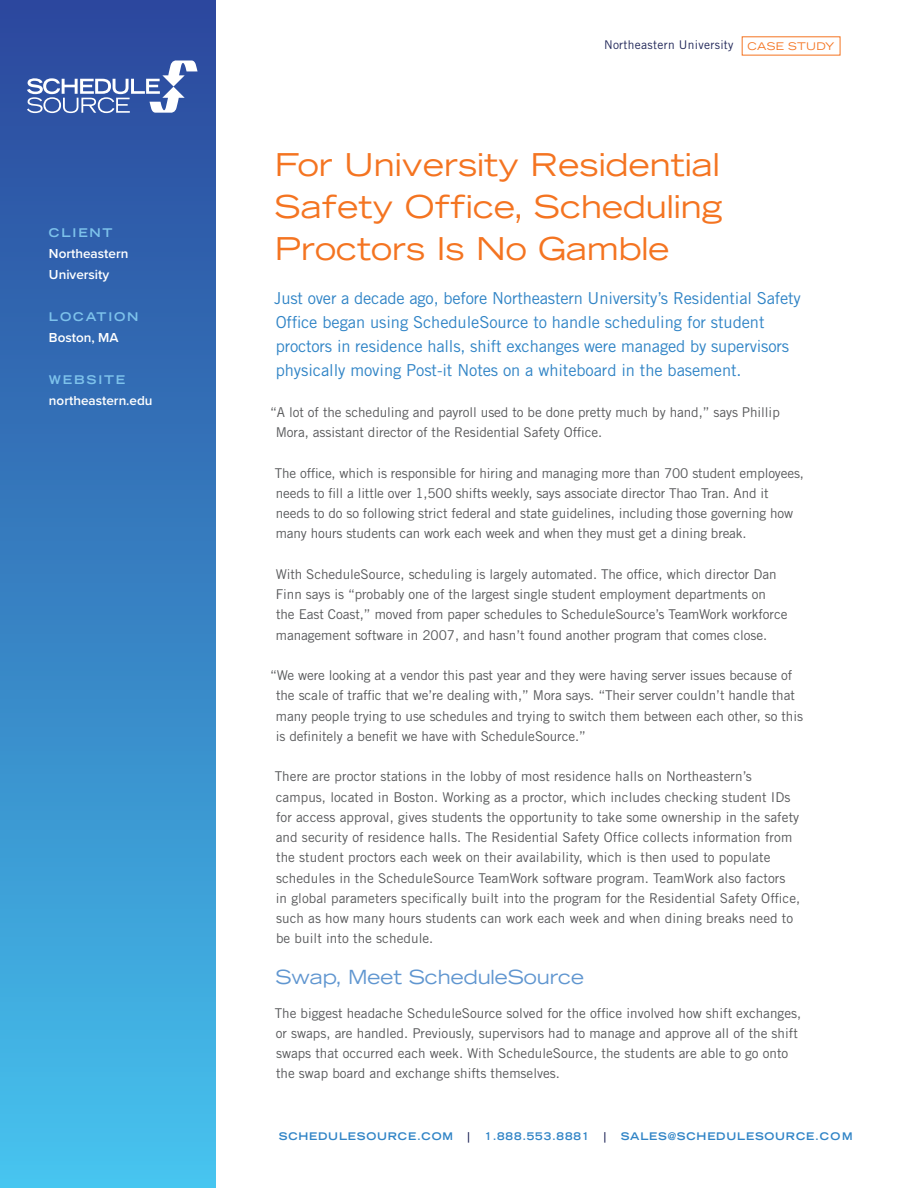
<style>
.page{position:relative;width:918px;height:1188px;background:#fff}
.page>*{position:absolute;margin:0;border:0;box-sizing:border-box;transform-origin:0 0}
.t1{font:expanded 31.5px/42px "Trade Gothic LH";color:#f47421;text-align:justify}
.t2{font:expanded 19.5px "Trade Gothic LH";letter-spacing:-.005em;color:#6096d0}
.t3{font:16.5px/24px "Trade Gothic";letter-spacing:-.01em;color:#3084c6}
.t4{font:13.5px/20.2px "Trade Gothic";letter-spacing:-.005em;color:#58595b}
.t5{font:600 13.5px/21px "Proxima Nova";color:#fff}
.t6{font:12px "Trade Gothic";letter-spacing:.025em;color:#212759}
.t7{font:700 expanded 12px "Trade Gothic LH";letter-spacing:.15em;color:#7dc2eb}
.t8{font:700 expanded 10.5px "Trade Gothic LH";letter-spacing:.075em;color:#3084c6}
.t9{font:700 expanded 10.5px "Trade Gothic LH";color:#212759}
.s1{font-family:"Trade Gothic LH";font-stretch:expanded;font-size:10.5px;color:#f47421}
</style>
<div class="page">
<div style="left:0;top:0;width:216px;height:1188px;background:linear-gradient(to bottom,#2a459b,#45c1ed)"></div>
<svg style="left:27px;top:61px;width:171px;height:52px"></svg>
<p class="t7" style="left:49px;top:224px;width:65px">CLIENT</p>
<p class="t5" style="left:49px;top:242px;width:81px">Northeastern<br>University</p>
<p class="t7" style="left:49px;top:308px;width:91px">LOCATION</p>
<p class="t5" style="left:49px;top:326px;width:71px">Boston, MA</p>
<p class="t7" style="left:49px;top:371px;width:78px">WEBSITE</p>
<p class="t5" style="left:49px;top:389px;width:105px">northeastern.edu</p>
<p class="t6" style="left:604px;top:38px;width:232px">Northeastern University <span class="s1">CASE STUDY</span></p>
<h1 class="t1" style="left:275px;top:143px;width:450px">For University Residential Safety Office, Scheduling Proctors Is No Gamble</h1>
<p class="t3" style="left:274px;top:286px;width:528px">Just over a decade ago, before Northeastern University’s Residential Safety Office began using ScheduleSource to handle scheduling for student proctors in residence halls, shift exchanges were managed by supervisors physically moving Post-it Notes on a whiteboard in the basement.</p>
<p class="t4" style="left:276px;top:402px;width:506px;text-indent:-6px">“A lot of the scheduling and payroll used to be done pretty much by hand,” says Phillip<br>Mora, assistant director of the Residential Safety Office.</p>
<p class="t4" style="left:275px;top:462px;width:531px">The office, which is responsible for hiring and managing more than 700 student employees, needs to fill a little over 1,500 shifts weekly, says associate director Thao Tran. And it needs to do so following strict federal and state guidelines, including those governing how many hours students can work each week and when they must get a dining break.</p>
<p class="t4" style="left:276px;top:564px;width:513px">With ScheduleSource, scheduling is largely automated. The office, which director Dan Finn says is “probably one of the largest single student employment departments on the East Coast,” moved from paper schedules to ScheduleSource’s TeamWork workforce management software in 2007, and hasn’t found another program that comes close.</p>
<p class="t4" style="left:276px;top:665px;width:529px;text-indent:-6px">“We were looking at a vendor this past year and they were having server issues because of the scale of traffic that we’re dealing with,” Mora says. “Their server couldn’t handle that many people trying to use schedules and trying to switch them between each other, so this is definitely a benefit we have with ScheduleSource.”</p>
<p class="t4" style="left:275px;top:766px;width:527px">There are proctor stations in the lobby of most residence halls on Northeastern’s campus, located in Boston. Working as a proctor, which includes checking student IDs for access approval, gives students the opportunity to take some ownership in the safety and security of residence halls. The Residential Safety Office collects information from the student proctors each week on their availability, which is then used to populate schedules in the ScheduleSource TeamWork software program. TeamWork also factors<br>in global parameters specifically built into the program for the Residential Safety Office, such as how many hours students can work each week and when dining breaks need to be built into the schedule.</p>
<h2 class="t2" style="left:275px;top:964px;width:310px">Swap, Meet ScheduleSource</h2>
<p class="t4" style="left:275px;top:1002px;width:528px">The biggest headache ScheduleSource solved for the office involved how shift exchanges, or swaps, are handled. Previously, supervisors had to manage and approve all of the shift swaps that occurred each week. With ScheduleSource, the students are able to go onto the swap board and exchange shifts themselves.</p>
<p class="t8" style="left:279px;top:1129px;width:176px">SCHEDULESOURCE.COM</p>
<p class="t9" style="left:467px;top:1129px;width:4px">|</p>
<p class="t8" style="left:484px;top:1129px;width:106px">1.888.553.8881</p>
<p class="t9" style="left:604px;top:1129px;width:4px">|</p>
<p class="t8" style="left:621px;top:1129px;width:233px">SALES@SCHEDULESOURCE.COM</p>
</div>
